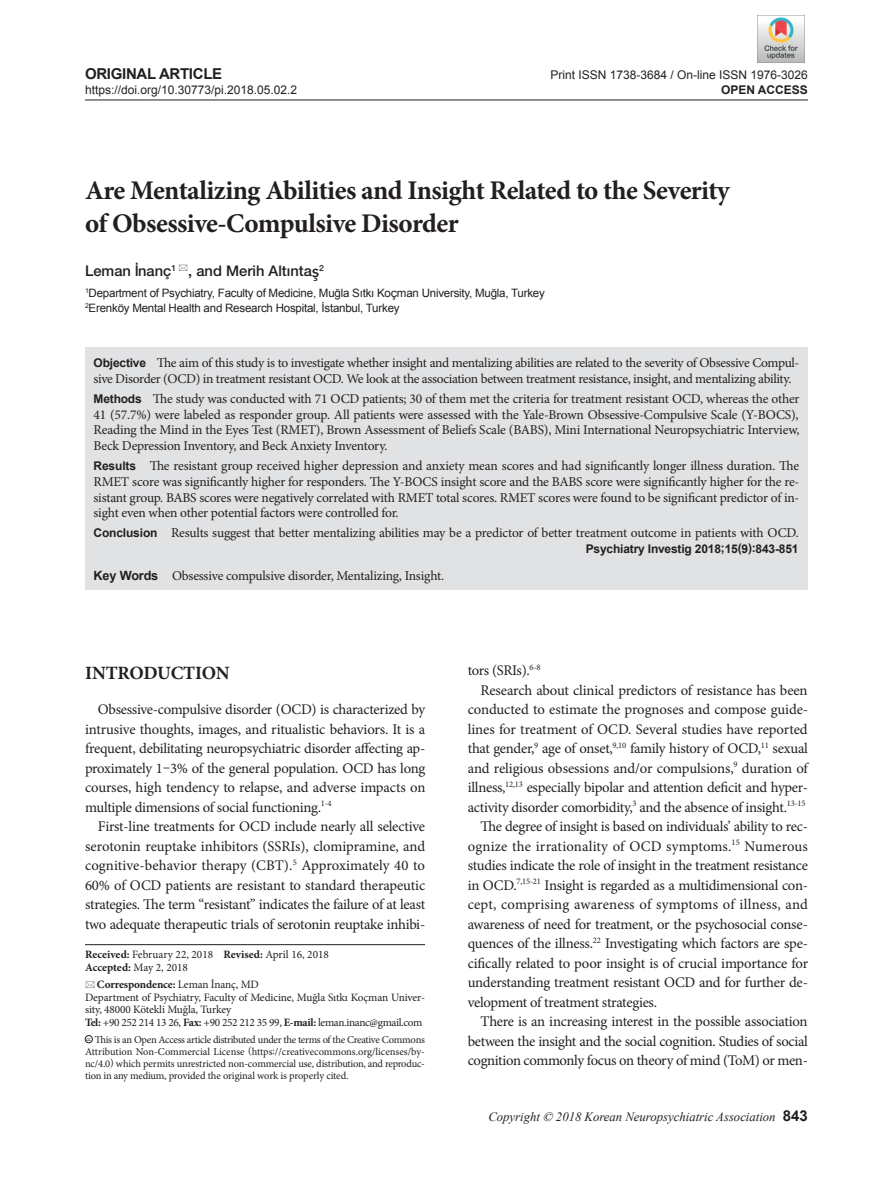
<style>
.page{position:relative;width:893px;height:1191px;background:#fff}
.page>*{position:absolute;margin:0;border:0;box-sizing:border-box;transform-origin:0 0}
.논문제목{font:700 27px/33px "Minion Pro";letter-spacing:-.02em;color:#231f20}
.큰제목{font:700 18.75px "Minion Pro";letter-spacing:-.01em;color:#231f20}
.t1{font:700 15px "Arial";letter-spacing:-.02em;color:#231f20}
.본문{font:14.7px/19.5px "Minion Pro";letter-spacing:-.02em;color:#231f20;text-align:justify}
.이름{font:500 14.7px "Helvetica Neue LT Std";color:#231f20}
.초록{font:13.5px/15.8px "Minion Pro";letter-spacing:-.025em;color:#231f20;text-align:justify}
.t2{font:italic 12.75px "Times New Roman";color:#231f20}
.t3{font:12px "Arial";color:#231f20}
.초록-2{font:700 12px "Arial";letter-spacing:-.015em;color:#231f20}
.소속{font:11.55px "Arial";letter-spacing:-.02em;color:#231f20}
.교신저자{font:11.25px/12.8px "Minion Pro";letter-spacing:-.015em;color:#231f20}
.날짜{font:11.25px "Minion Pro";color:#231f20}
.교신저자-2{font:700 11.25px "Minion Pro";letter-spacing:-.01em;color:#231f20}
.날짜-2{font:700 11.25px "Minion Pro";letter-spacing:.005em;color:#231f20}
.날짜-3{font:10.5px/12px "Minion Pro";letter-spacing:-.015em;color:#231f20;text-align:justify}
.t4{font:6.6px "Minion Pro";color:#231f20}
.s1{font-family:"Arial Narrow";font-weight:700}
.s2{font-family:"Avenir";font-size:17.25px}
.s3{font-family:"Arial";font-weight:700;font-size:12px}
.s4{font-family:"Arial";font-weight:700;font-size:12.75px}
.s5{font-family:"Arial";font-weight:700;font-size:12.75px;color:#e1e2e4}
.s6{font-weight:700}
.s7{font-weight:400}
.s8{font-family:"Arial";font-weight:700;font-style:normal;font-size:15px}
</style>
<div class="page">
<hr style="left:85px;top:100px;width:723px;height:1px;background:#231f20">
<div style="left:85px;top:347px;width:723px;height:243px;background:#e1e2e4"></div>
<hr style="left:85px;top:944px;width:340px;height:1px;background:#231f20">
<div style="left:85px;top:1035px;width:8px;height:8px;border:1px solid #231f20;border-radius:50%"></div>
<img style="left:758px;top:17px;width:46px;height:46px">
<p class="t1" style="left:85px;top:64px;width:139px">ORIGINAL ARTICLE</p>
<p class="t3" style="left:85px;top:82px;width:214px">https://doi.org/10.30773/pi.2018.05.02.2</p>
<p class="t3" style="left:550px;top:67px;width:259px">Print ISSN 1738-3684 / On-line ISSN 1976-3026</p>
<p class="초록-2" style="left:721px;top:82px;width:88px">OPEN ACCESS</p>
<p class="논문제목" style="left:85px;top:173px;width:646px">Are Mentalizing Abilities and Insight Related to the Severity of Obsessive-Compulsive Disorder</p>
<p class="이름" style="left:85px;top:262px;width:240px">Leman <span class="s1">İ</span>nanç<sup>1</sup> , and Merih Altınta<span class="s2">ş</span><sup>2</sup></p>
<p class="소속" style="left:85px;top:286px;width:461px"><sup>1</sup>Department of Psychiatry, Faculty of Medicine, Muğla Sıtkı Koçman University, Muğla, Turkey</p>
<p class="소속" style="left:85px;top:300px;width:316px"><sup>2</sup>Erenköy Mental Health and Research Hospital, İstanbul, Turkey</p>
<p class="초록" style="left:94px;top:355px;width:707px"><span class="s3">Objective</span> The aim of this study is to investigate whether insight and mentalizing abilities are related to the severity of Obsessive Compul&shy;sive Disorder (OCD) in treatment resistant OCD. We look at the association between treatment resistance, insight, and mentalizing ability.</p>
<p class="초록" style="left:94px;top:391px;width:707px"><span class="s3">Methods</span> The study was conducted with 71 OCD patients; 30 of them met the criteria for treatment resistant OCD, whereas the other 41 (57.7%) were labeled as responder group. All patients were assessed with the Yale-Brown Obsessive-Compulsive Scale (Y-BOCS), Reading the Mind in the Eyes Test (RMET), Brown Assessment of Beliefs Scale (BABS), Mini International Neuropsychiatric Interview, Beck Depression Inventory, and Beck Anxiety Inventory.</p>
<p class="초록" style="left:94px;top:458px;width:707px"><span class="s3">Results</span> The resistant group received higher depression and anxiety mean scores and had significantly longer illness duration. The RMET score was significantly higher for responders. The Y-BOCS insight score and the BABS score were significantly higher for the re&shy;sistant group. BABS scores were negatively correlated with RMET total scores. RMET scores were found to be significant predictor of in&shy;sight even when other potential factors were controlled for.</p>
<p class="초록" style="left:94px;top:525px;width:707px"><span class="s3">Conclusion</span> Results suggest that better mentalizing abilities may be a predictor of better treatment outcome in patients with OCD.</p>
<p class="초록-2" style="left:586px;top:541px;width:214px">Psychiatry Investig 2018;15(9):843-851</p>
<p class="초록" style="left:94px;top:567px;width:352px"><span class="s4">Key Words</span><span class="s5">aa</span>Obsessive compulsive disorder, Mentalizing, Insight.</p>
<p class="큰제목" style="left:85px;top:659px;width:146px">INTRODUCTION</p>
<p class="본문" style="left:85px;top:700px;width:342px;text-indent:13px">Obsessive-compulsive disorder (OCD) is characterized by intrusive thoughts, images, and ritualistic behaviors. It is a frequent, debilitating neuropsychiatric disorder affecting ap&shy;proximately 1–3% of the general population. OCD has long courses, high tendency to relapse, and adverse impacts on multiple dimensions of social functioning.<sup>1-4</sup></p>
<p class="본문" style="left:85px;top:817px;width:342px;text-indent:13px">First-line treatments for OCD include nearly all selective serotonin reuptake inhibitors (SSRIs), clomipramine, and cognitive-behavior therapy (CBT).<sup>5</sup> Approximately 40 to 60% of OCD patients are resistant to standard therapeutic strategies. The term “resistant” indicates the failure of at least two adequate therapeutic trials of serotonin reuptake inhibi-</p>
<p class="날짜" style="left:85px;top:947px;width:245px"><span class="s6">Received:</span> February 22, 2018 <span class="s6">Revised:</span> April 16, 2018</p>
<p class="날짜-2" style="left:85px;top:959px;width:104px">Accepted: <span class="s7">May 2, 2018</span></p>
<p class="교신저자-2" style="left:97px;top:976px;width:163px">Correspondence: <span class="s7">Leman İnanç, MD</span></p>
<p class="교신저자" style="left:85px;top:990px;width:341px">Department of Psychiatry, Faculty of Medicine, Muğla Sıtkı Koçman Univer&shy;sity, 48000 Kötekli Muğla, Turkey</p>
<p class="교신저자" style="left:85px;top:1016px;width:339px"><span class="s6">Tel:</span> +90 252 214 13 26, <span class="s6">Fax:</span> +90 252 212 35 99, <span class="s6">E-mail:</span> leman.inanc@gmail.com</p>
<p class="t4" style="left:86px;top:1034px;width:7px">cc</p>
<p class="날짜-3" style="left:85px;top:1033px;width:342px;text-indent:10px">This is an Open Access article distributed under the terms of the Creative Commons Attribution Non-Commercial License (https://creativecommons.org/licenses/by&shy;nc/4.0) which permits unrestricted non-commercial use, distribution, and reproduc&shy;tion in any medium, provided the original work is properly cited.</p>
<p class="본문" style="left:468px;top:661px;width:74px">tors (SRIs).<sup>6-8</sup></p>
<p class="본문" style="left:468px;top:680px;width:342px;text-indent:13px">Research about clinical predictors of resistance has been conducted to estimate the prognoses and compose guide&shy;lines for treatment of OCD. Several studies have reported that gender,<sup>9</sup> age of onset,<sup>9,10</sup> family history of OCD,<sup>11</sup> sexual and religious obsessions and/or compulsions,<sup>9</sup> duration of illness,<sup>12,13</sup> especially bipolar and attention deficit and hyper&shy;activity disorder comorbidity,<sup>3</sup> and the absence of insight.<sup>13-15</sup></p>
<p class="본문" style="left:468px;top:817px;width:342px;text-indent:13px">The degree of insight is based on individuals’ ability to rec&shy;ognize the irrationality of OCD symptoms.<sup>15</sup> Numerous studies indicate the role of insight in the treatment resistance in OCD.<sup>7,15-21</sup> Insight is regarded as a multidimensional con&shy;cept, comprising awareness of symptoms of illness, and awareness of need for treatment, or the psychosocial conse&shy;quences of the illness.<sup>22</sup> Investigating which factors are spe&shy;cifically related to poor insight is of crucial importance for understanding treatment resistant OCD and for further de&shy;velopment of treatment strategies.</p>
<p class="본문" style="left:468px;top:1012px;width:342px;text-indent:13px">There is an increasing interest in the possible association between the insight and the social cognition. Studies of social cognition commonly focus on theory of mind (ToM) or men-</p>
<p class="t2" style="left:488px;top:1107px;width:321px">Copyright © 2018 Korean Neuropsychiatric Association <span class="s8">843</span></p>
</div>
